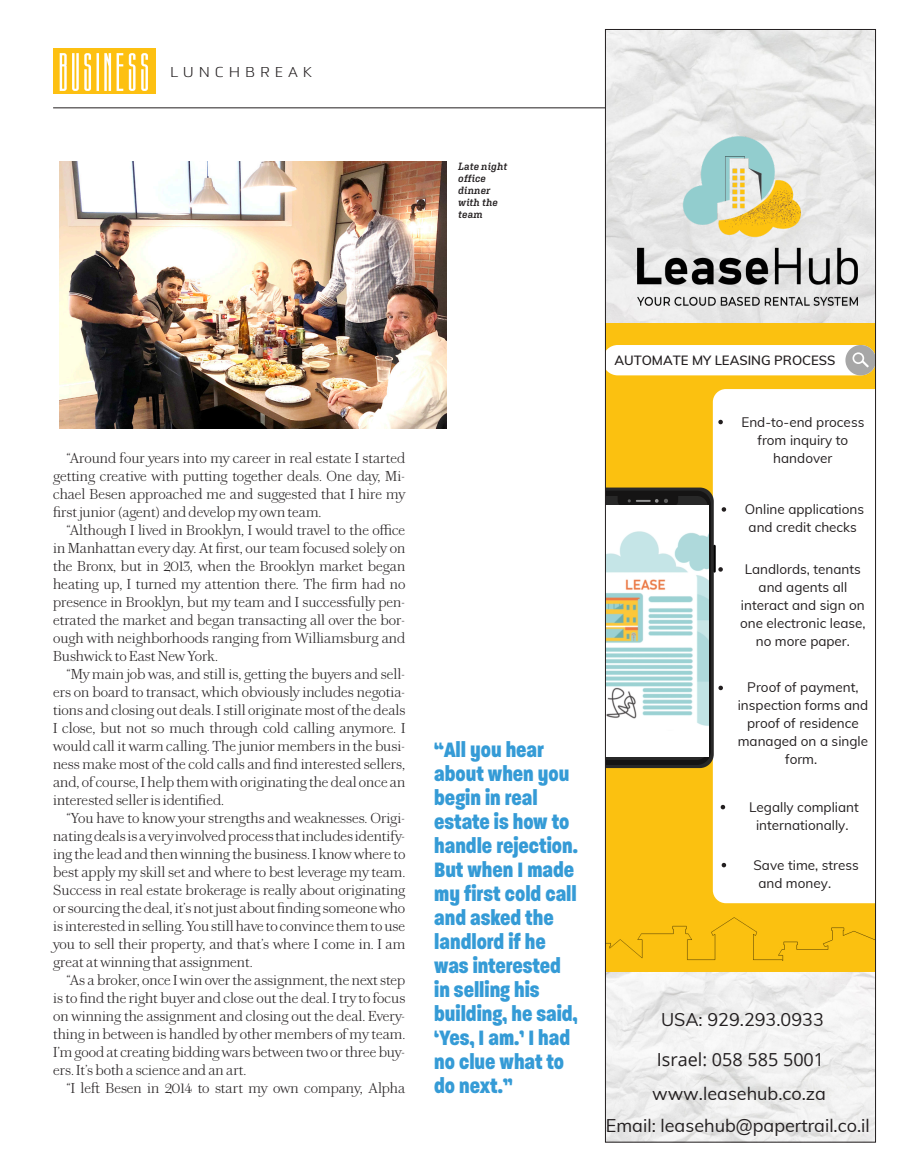
<style>
.page{position:relative;width:903px;height:1173px;background:#fff}
.page>*{position:absolute;margin:0;border:0;box-sizing:border-box;transform-origin:0 0}
.t1{font:800 22.5px/24px "Paralucent Condensed";color:#359bd6}
.t2{font:18px/32.2px "Muli";color:#231f20;text-align:center}
.t3{font:18px "Open Sans";color:#231f20}
.t4{font:200 14.55px/18px "Chiswick Text";color:#231f20;text-align:justify}
.t5{font:300 13.95px "Sommet";letter-spacing:.29em;color:#231f20;scale:1.22 1}
.t6{font:13.5px/18px "Muli";color:#231f20;text-align:center}
.t7{font:600 13.05px "Muli";color:#231f20}
.t8{font:italic 600 10.5px/12px "Aglet Slab";letter-spacing:.01em;color:#231f20;scale:.96 1}
</style>
<div class="page">
<div style="left:53px;top:49px;width:102px;height:45px;background:#fdc011"></div>
<svg style="left:53px;top:108px;width:552px;height:49px"></svg>
<svg style="left:60px;top:53px;width:88px;height:38px"></svg>
<img style="left:60px;top:161px;width:386px;height:268px">
<div style="left:605px;top:29px;width:270px;height:1113px;background:#fbc110"></div>
<img style="left:607px;top:31px;width:266px;height:292px">
<img style="left:607px;top:857px;width:266px;height:283px">
<div style="left:713px;top:389px;width:160px;height:514px;background:#fff"></div>
<svg style="left:607px;top:345px;width:266px;height:30px;background:#f8f7f6"></svg>
<img style="left:637px;top:136px;width:220px;height:169px">
<svg style="left:607px;top:487px;width:119px;height:281px;background:#c6d2ce"></svg>
<svg style="left:720px;top:805px;width:5px;height:4px"></svg>
<svg style="left:718px;top:420px;width:5px;height:4px"></svg>
<svg style="left:721px;top:863px;width:5px;height:4px"></svg>
<p class="t5" style="left:170px;top:64px;width:118px">LUNCHBREAK</p>
<p class="t8" style="left:458px;top:160px;width:52px">Late night office dinner with the team</p>
<p class="t4" style="left:53px;top:449px;width:354px;text-indent:14px">“Around four years into my career in real estate I started getting creative with putting together deals. One day, Mi&shy;chael Besen approached me and suggested that I hire my first junior (agent) and develop my own team.</p>
<p class="t4" style="left:53px;top:521px;width:354px;text-indent:14px">“Although I lived in Brooklyn, I would travel to the office in Manhattan every day. At first, our team focused solely on the Bronx, but in 2013, when the Brooklyn market began heating up, I turned my attention there. The firm had no presence in Brooklyn, but my team and I successfully pen&shy;etrated the market and began transacting all over the bor&shy;ough with neighborhoods ranging from Williamsburg and Bushwick to East New York.</p>
<p class="t4" style="left:53px;top:665px;width:354px;text-indent:14px">“My main job was, and still is, getting the buyers and sell&shy;ers on board to transact, which obviously includes negotia&shy;tions and closing out deals. I still originate most of the deals I close, but not so much through cold calling anymore. I would call it warm calling. The junior members in the busi&shy;ness make most of the cold calls and find interested sellers, and, of course, I help them with originating the deal once an interested seller is identified.</p>
<p class="t4" style="left:53px;top:809px;width:354px;text-indent:14px">“You have to know your strengths and weaknesses. Origi&shy;nating deals is a very involved process that includes identify&shy;ing the lead and then winning the business. I know where to best apply my skill set and where to best leverage my team.<br>Success in real estate brokerage is really about originating or sourcing the deal, it’s not just about finding someone who is interested in selling. You still have to convince them to use you to sell their property, and that’s where I come in. I am great at winning that assignment.</p>
<p class="t4" style="left:53px;top:971px;width:354px;text-indent:14px">“As a broker, once I win over the assignment, the next step is to find the right buyer and close out the deal. I try to focus on winning the assignment and closing out the deal. Every&shy;thing in between is handled by other members of my team.<br>I’m good at creating bidding wars between two or three buy&shy;ers. It’s both a science and an art.</p>
<p class="t4" style="left:67px;top:1079px;width:340px">“I left Besen in 2014 to start my own company, Alpha</p>
<h1 class="t1" style="left:434px;top:737px;width:145px">“All you hear about when you begin in real estate is how to handle rejection.<br>But when I made my first cold call and asked the landlord if he was interested in selling his building, he said, ‘Yes, I am.’ I had no clue what to do next.”</h1>
<p class="t7" style="left:614px;top:350px;width:223px">AUTOMATE MY LEASING PROCESS</p>
<p class="t6" style="left:741px;top:412px;width:124px">End-to-end process from inquiry to handover</p>
<p class="t6" style="left:745px;top:499px;width:121px;text-align:left">Online applications and credit checks</p>
<p class="t6" style="left:740px;top:559px;width:127px">Landlords, tenants and agents all interact and sign on one electronic lease, no more paper.</p>
<p class="t6" style="left:738px;top:678px;width:132px">Proof of payment, inspection forms and proof of residence managed on a single form.</p>
<p class="t6" style="left:749px;top:797px;width:111px">Legally compliant internationally.</p>
<p class="t6" style="left:758px;top:855px;width:102px;text-align:left;text-indent:-5px">Save time, stress and money.</p>
<p class="t2" style="left:661px;top:1002px;width:164px">USA: 929.293.0933</p>
<p class="t3" style="left:657px;top:1047px;width:169px">Israel: 058 585 5001</p>
<p class="t2" style="left:606px;top:1076px;width:265px">www.leasehub.co.za<br>Email: leasehub@papertrail.co.il</p>
</div>
